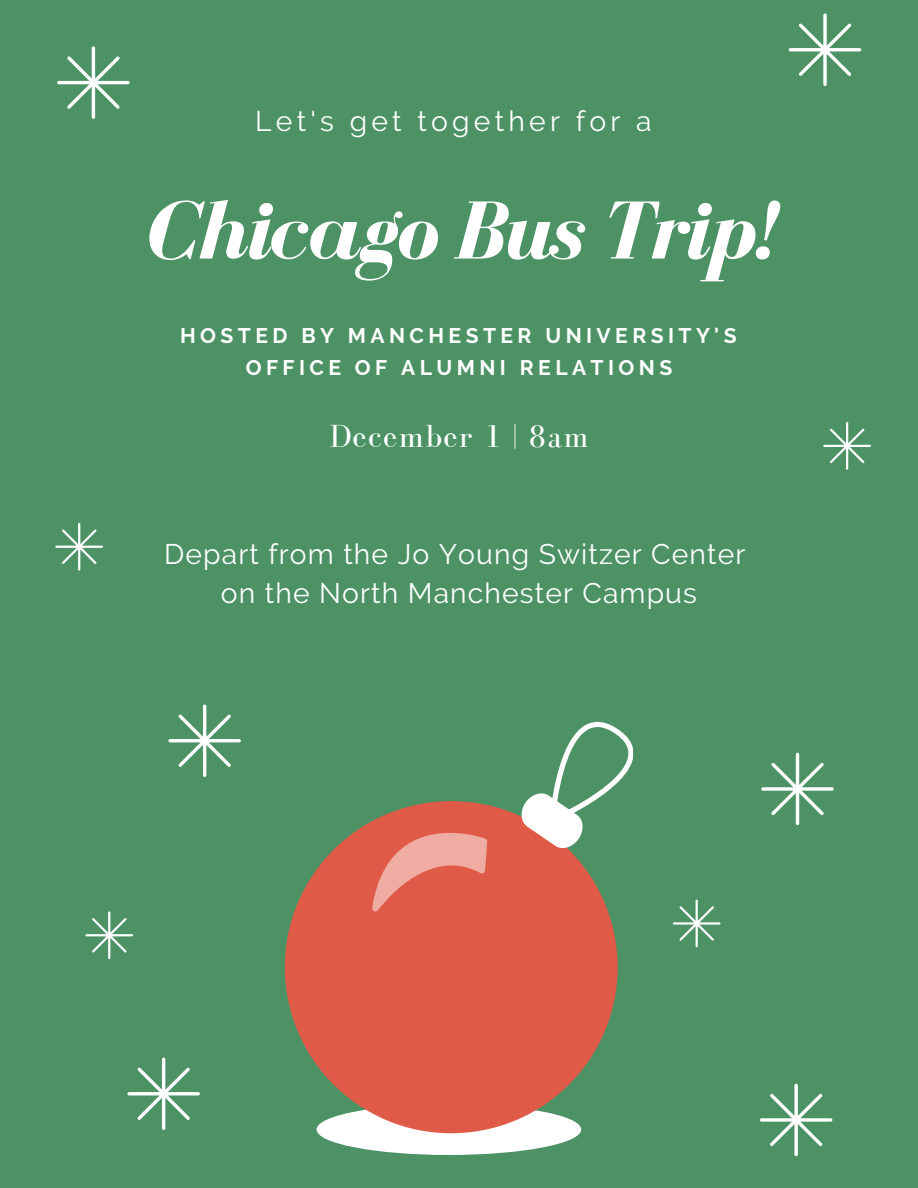
<style>
.page{position:relative;width:918px;height:1188px;background:#4c9265}
.page>*{position:absolute;margin:0;border:0;box-sizing:border-box;transform-origin:0 0}
.t1{font:italic 700 84.9px "Bodoni FLF";letter-spacing:-.04em;color:#fff}
.t2{font:33px "Bodoni FLF";letter-spacing:.04em;color:#fff}
.t3{font:28.35px/38.8px "Raleway";letter-spacing:.04em;color:#fff;text-align:center}
.t4{font:28.35px "Raleway";letter-spacing:.15em;color:#fff}
.t5{font:700 21px/31.8px "Raleway";letter-spacing:.21em;color:#fff;text-align:center}
</style>
<div class="page">
<svg style="left:285px;top:801px;width:333px;height:354px;fill:#e05b47"></svg>
<svg style="left:372px;top:824px;width:115px;height:88px;background:#e57969"></svg>
<svg style="left:520px;top:722px;width:113px;height:129px"></svg>
<svg style="left:760px;top:1084px;width:72px;height:72px"></svg>
<svg style="left:761px;top:753px;width:73px;height:72px"></svg>
<svg style="left:789px;top:14px;width:72px;height:72px"></svg>
<svg style="left:823px;top:422px;width:48px;height:48px"></svg>
<svg style="left:673px;top:900px;width:48px;height:47px"></svg>
<svg style="left:57px;top:46px;width:73px;height:73px"></svg>
<svg style="left:168px;top:704px;width:73px;height:73px"></svg>
<svg style="left:127px;top:1058px;width:73px;height:72px"></svg>
<svg style="left:85px;top:911px;width:48px;height:48px"></svg>
<svg style="left:55px;top:523px;width:48px;height:48px"></svg>
<p class="t4" style="left:255px;top:104px;width:398px">Let's get together for a</p>
<h1 class="t1" style="left:144px;top:185px;width:632px">Chicago Bus Trip!</h1>
<p class="t5" style="left:180px;top:320px;width:558px">HOSTED BY MANCHESTER UNIVERSITY'S<br>OFFICE OF ALUMNI RELATIONS</p>
<p class="t2" style="left:329px;top:418px;width:261px">December 1 | 8am</p>
<p class="t3" style="left:164px;top:535px;width:583px">Depart from the Jo Young Switzer Center on the North Manchester Campus</p>
</div>
